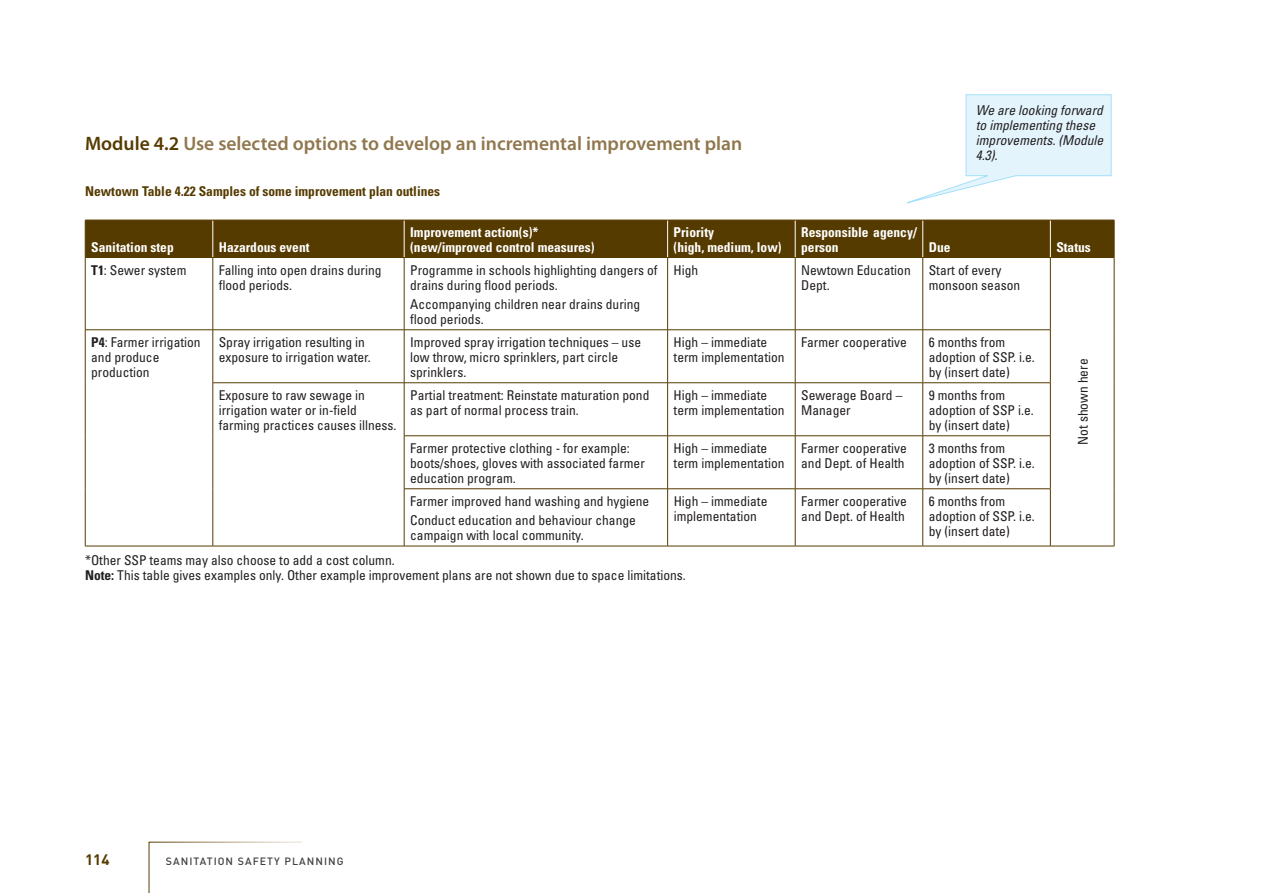
<style>
.page{position:relative;width:1263px;height:893px;background:#fff}
.page>*{position:absolute;margin:0;border:0;box-sizing:border-box;transform-origin:0 0}
.t1{font:600 19.5px "Myriad Pro";color:#90774d}
.t2{font:700 15px "DIN";color:#563b00}
.t3{font:condensed 13.5px/15px "Univers";color:#231f20}
.t4{font:700 condensed 13.5px/15px "Univers";color:#fff}
.t5{font:italic condensed 13.5px/15px "Univers";color:#231f20}
.t6{font:700 condensed 13.5px "Univers";color:#563b00}
.t7{font:500 10.5px "DIN";letter-spacing:.1em;color:#414042}
.s1{color:#563b00}
.s2{font-weight:700}
</style>
<div class="page">
<div style="left:86px;top:221px;width:1028px;height:36px;background:#563b00"></div>
<svg style="left:86px;top:258px;width:1028px;height:288px"></svg>
<hr style="left:213px;top:220px;width:1px;height:37px;background:#fff">
<hr style="left:404px;top:220px;width:1px;height:37px;background:#fff">
<hr style="left:667px;top:220px;width:1px;height:37px;background:#fff">
<hr style="left:795px;top:220px;width:1px;height:37px;background:#fff">
<hr style="left:922px;top:220px;width:1px;height:37px;background:#fff">
<hr style="left:1050px;top:220px;width:1px;height:37px;background:#fff">
<hr style="left:85px;top:220px;width:128px;height:1px;background:#563b00">
<hr style="left:85px;top:220px;width:1px;height:37px;background:#563b00">
<hr style="left:213px;top:220px;width:191px;height:1px;background:#563b00">
<hr style="left:404px;top:220px;width:264px;height:1px;background:#563b00">
<hr style="left:668px;top:220px;width:127px;height:1px;background:#563b00">
<hr style="left:795px;top:220px;width:128px;height:1px;background:#563b00">
<hr style="left:923px;top:220px;width:127px;height:1px;background:#563b00">
<hr style="left:1050px;top:220px;width:64px;height:1px;background:#563b00">
<hr style="left:1114px;top:220px;width:1px;height:37px;background:#563b00">
<hr style="left:85px;top:257px;width:128px;height:1px;background:#563b00">
<hr style="left:213px;top:257px;width:191px;height:1px;background:#563b00">
<hr style="left:404px;top:257px;width:264px;height:1px;background:#563b00">
<hr style="left:668px;top:257px;width:127px;height:1px;background:#563b00">
<hr style="left:795px;top:257px;width:128px;height:1px;background:#563b00">
<hr style="left:923px;top:257px;width:127px;height:1px;background:#563b00">
<hr style="left:1050px;top:257px;width:64px;height:1px;background:#563b00">
<hr style="left:404px;top:382px;width:264px;height:1px;background:#563b00">
<hr style="left:668px;top:382px;width:127px;height:1px;background:#563b00">
<hr style="left:795px;top:382px;width:128px;height:1px;background:#563b00">
<hr style="left:923px;top:382px;width:127px;height:1px;background:#563b00">
<hr style="left:404px;top:329px;width:264px;height:1px;background:#563b00">
<hr style="left:668px;top:329px;width:127px;height:1px;background:#563b00">
<hr style="left:795px;top:329px;width:128px;height:1px;background:#563b00">
<hr style="left:923px;top:329px;width:127px;height:1px;background:#563b00">
<hr style="left:404px;top:435px;width:264px;height:1px;background:#563b00">
<hr style="left:668px;top:435px;width:127px;height:1px;background:#563b00">
<hr style="left:795px;top:435px;width:128px;height:1px;background:#563b00">
<hr style="left:923px;top:435px;width:127px;height:1px;background:#563b00">
<hr style="left:404px;top:488px;width:264px;height:1px;background:#563b00">
<hr style="left:668px;top:488px;width:127px;height:1px;background:#563b00">
<hr style="left:795px;top:488px;width:128px;height:1px;background:#563b00">
<hr style="left:923px;top:488px;width:127px;height:1px;background:#563b00">
<hr style="left:404px;top:546px;width:264px;height:1px;background:#563b00">
<hr style="left:668px;top:546px;width:127px;height:1px;background:#563b00">
<hr style="left:795px;top:546px;width:128px;height:1px;background:#563b00">
<hr style="left:923px;top:546px;width:127px;height:1px;background:#563b00">
<hr style="left:1050px;top:546px;width:64px;height:1px;background:#563b00">
<hr style="left:85px;top:258px;width:1px;height:72px;background:#563b00">
<hr style="left:213px;top:258px;width:1px;height:72px;background:#563b00">
<hr style="left:404px;top:258px;width:1px;height:72px;background:#563b00">
<hr style="left:667px;top:258px;width:1px;height:72px;background:#563b00">
<hr style="left:795px;top:258px;width:1px;height:72px;background:#563b00">
<hr style="left:922px;top:258px;width:1px;height:72px;background:#563b00">
<hr style="left:1050px;top:258px;width:1px;height:72px;background:#563b00">
<hr style="left:1114px;top:258px;width:1px;height:72px;background:#563b00">
<hr style="left:85px;top:329px;width:128px;height:1px;background:#563b00">
<hr style="left:85px;top:330px;width:1px;height:53px;background:#563b00">
<hr style="left:213px;top:329px;width:191px;height:1px;background:#563b00">
<hr style="left:213px;top:330px;width:1px;height:53px;background:#563b00">
<hr style="left:404px;top:330px;width:1px;height:53px;background:#563b00">
<hr style="left:667px;top:330px;width:1px;height:53px;background:#563b00">
<hr style="left:795px;top:330px;width:1px;height:53px;background:#563b00">
<hr style="left:922px;top:330px;width:1px;height:53px;background:#563b00">
<hr style="left:1050px;top:330px;width:1px;height:53px;background:#563b00">
<hr style="left:1114px;top:330px;width:1px;height:53px;background:#563b00">
<hr style="left:85px;top:383px;width:1px;height:53px;background:#563b00">
<hr style="left:213px;top:382px;width:191px;height:1px;background:#563b00">
<hr style="left:213px;top:383px;width:1px;height:53px;background:#563b00">
<hr style="left:404px;top:383px;width:1px;height:53px;background:#563b00">
<hr style="left:667px;top:383px;width:1px;height:53px;background:#563b00">
<hr style="left:795px;top:383px;width:1px;height:53px;background:#563b00">
<hr style="left:922px;top:383px;width:1px;height:53px;background:#563b00">
<hr style="left:1050px;top:383px;width:1px;height:53px;background:#563b00">
<hr style="left:1114px;top:383px;width:1px;height:53px;background:#563b00">
<hr style="left:85px;top:436px;width:1px;height:53px;background:#563b00">
<hr style="left:213px;top:436px;width:1px;height:53px;background:#563b00">
<hr style="left:404px;top:436px;width:1px;height:53px;background:#563b00">
<hr style="left:667px;top:436px;width:1px;height:53px;background:#563b00">
<hr style="left:795px;top:436px;width:1px;height:53px;background:#563b00">
<hr style="left:922px;top:436px;width:1px;height:53px;background:#563b00">
<hr style="left:1050px;top:436px;width:1px;height:53px;background:#563b00">
<hr style="left:1114px;top:436px;width:1px;height:53px;background:#563b00">
<hr style="left:85px;top:489px;width:1px;height:57px;background:#563b00">
<hr style="left:213px;top:489px;width:1px;height:57px;background:#563b00">
<hr style="left:404px;top:489px;width:1px;height:57px;background:#563b00">
<hr style="left:667px;top:489px;width:1px;height:57px;background:#563b00">
<hr style="left:795px;top:489px;width:1px;height:57px;background:#563b00">
<hr style="left:922px;top:489px;width:1px;height:57px;background:#563b00">
<hr style="left:1050px;top:489px;width:1px;height:57px;background:#563b00">
<hr style="left:1114px;top:489px;width:1px;height:57px;background:#563b00">
<hr style="left:85px;top:546px;width:128px;height:1px;background:#563b00">
<hr style="left:213px;top:546px;width:191px;height:1px;background:#563b00">
<svg style="left:906px;top:94px;width:205px;height:110px"></svg>
<svg style="left:149px;top:842px;width:153px;height:51px"></svg>
<h1 class="t1" style="left:85px;top:132px;width:659px"><span class="s1">Module 4.2</span> Use selected options to develop an incremental improvement plan</h1>
<p class="t6" style="left:85px;top:183px;width:357px">Newtown Table 4.22 Samples of some improvement plan outlines</p>
<p class="t4" style="left:91px;top:239px;width:84px">Sanitation step</p>
<p class="t4" style="left:219px;top:239px;width:92px">Hazardous event</p>
<p class="t4" style="left:410px;top:224px;width:186px">Improvement action(s)* (new/improved control measures)</p>
<p class="t4" style="left:674px;top:224px;width:109px">Priority<br>(high, medium, low)</p>
<p class="t4" style="left:801px;top:224px;width:117px">Responsible agency/ person</p>
<p class="t5" style="left:976px;top:103px;width:129px">We are looking forward to implementing these improvements. (Module<br>4.3).</p>
<p class="t4" style="left:929px;top:239px;width:23px">Due</p>
<p class="t4" style="left:1056px;top:239px;width:36px">Status</p>
<p class="t3" style="left:91px;top:262px;width:97px"><span class="s2">T1</span>: Sewer system</p>
<p class="t3" style="left:219px;top:262px;width:164px">Falling into open drains during flood periods.</p>
<p class="t3" style="left:410px;top:262px;width:249px">Programme in schools highlighting dangers of drains during flood periods.</p>
<p class="t3" style="left:410px;top:296px;width:232px">Accompanying children near drains during flood periods.</p>
<p class="t3" style="left:674px;top:262px;width:26px">High</p>
<p class="t3" style="left:801px;top:262px;width:111px">Newtown Education<br>Dept.</p>
<p class="t3" style="left:929px;top:262px;width:93px">Start of every monsoon season</p>
<p class="t3" style="left:91px;top:334px;width:111px"><span class="s2">P4</span>: Farmer irrigation and produce production</p>
<p class="t3" style="left:219px;top:334px;width:154px">Spray irrigation resulting in exposure to irrigation water.</p>
<p class="t3" style="left:410px;top:334px;width:232px">Improved spray irrigation techniques – use low throw, micro sprinklers, part circle sprinklers.</p>
<p class="t3" style="left:674px;top:334px;width:112px">High – immediate term implementation</p>
<p class="t3" style="left:801px;top:334px;width:107px">Farmer cooperative</p>
<p class="t3" style="left:929px;top:334px;width:108px">6 months from adoption of SSP. i.e. by (insert date)</p>
<p class="t3" style="left:219px;top:387px;width:179px">Exposure to raw sewage in irrigation water or in-field farming practices causes illness.</p>
<p class="t3" style="left:410px;top:387px;width:241px">Partial treatment: Reinstate maturation pond as part of normal process train.</p>
<p class="t3" style="left:674px;top:387px;width:112px">High – immediate term implementation</p>
<p class="t3" style="left:801px;top:387px;width:103px">Sewerage Board –<br>Manager</p>
<p class="t3" style="left:929px;top:387px;width:107px">9 months from adoption of SSP i.e. by (insert date)</p>
<p class="t3" style="left:410px;top:440px;width:236px">Farmer protective clothing - for example: boots/shoes, gloves with associated farmer education program.</p>
<p class="t3" style="left:674px;top:440px;width:112px">High – immediate term implementation</p>
<p class="t3" style="left:801px;top:440px;width:107px">Farmer cooperative and Dept. of Health</p>
<p class="t3" style="left:929px;top:440px;width:108px">3 months from adoption of SSP. i.e. by (insert date)</p>
<p class="t3" style="left:410px;top:491px;width:241px;line-height:19.2px">Farmer improved hand washing and hygiene<br>Conduct education and behaviour change</p>
<p class="t3" style="left:410px;top:527px;width:175px">campaign with local community.</p>
<p class="t3" style="left:674px;top:493px;width:95px">High – immediate implementation</p>
<p class="t3" style="left:801px;top:493px;width:107px">Farmer cooperative and Dept. of Health</p>
<p class="t3" style="left:929px;top:493px;width:108px">6 months from adoption of SSP. i.e. by (insert date)</p>
<p class="t3" style="left:85px;top:552px;width:602px">*Other SSP teams may also choose to add a cost column.<br><span class="s2">Note:</span> This table gives examples only. Other example improvement plans are not shown due to space limitations.</p>
<p class="t3" style="left:1075px;top:445px;width:88px;rotate:-90deg">Not shown here</p>
<p class="t2" style="left:85px;top:850px;width:26px">114</p>
<p class="t7" style="left:166px;top:855px;width:179px">SANITATION SAFETY PLANNING</p>
</div>
